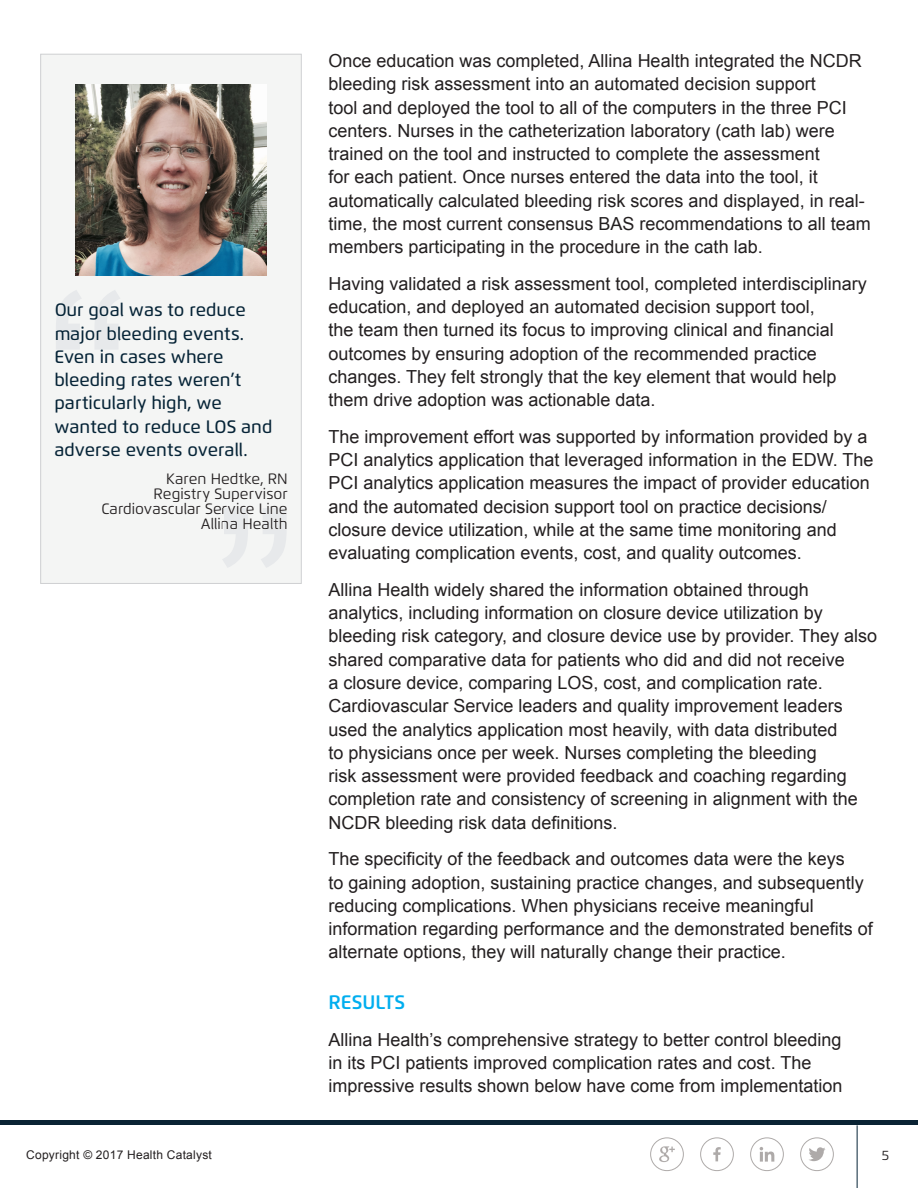
<style>
.page{position:relative;width:918px;height:1188px;background:#fff}
.page>*{position:absolute;margin:0;border:0;box-sizing:border-box;transform-origin:0 0}
.Section_Title{font:600 19.5px "Flexo";color:#00aeef}
.Body_Copy{font:18px/23.2px "Arial";color:#231f20}
.Quotation_body_copy{font:500 18px/23.2px "Flexo";color:#062437}
.Quotation_attributio{font:15px/15px "Flexo";color:#231f20;text-align:right}
.t1{font:13.5px "Flexo";color:#231f20}
.t2{font:12px "Arial";letter-spacing:.02em;color:#231f20}
</style>
<div class="page">
<svg style="left:659px;top:1146px;width:16px;height:16px"></svg>
<div style="left:650px;top:1137px;width:34px;height:34px;border:1px solid #aeaaa9;border-radius:50%"></div>
<hr style="left:857px;top:1125px;width:1px;height:63px;background:#062437">
<div style="left:0;top:1120px;width:918px;height:5px;background:#0a2334"></div>
<svg style="left:809px;top:1147px;width:17px;height:14px"></svg>
<div style="left:800px;top:1137px;width:34px;height:34px;border:1px solid #aeaaa9;border-radius:50%"></div>
<svg style="left:713px;top:1147px;width:8px;height:14px"></svg>
<div style="left:700px;top:1137px;width:34px;height:34px;border:1px solid #aeaaa9;border-radius:50%"></div>
<svg style="left:760px;top:1147px;width:14px;height:15px"></svg>
<div style="left:750px;top:1137px;width:34px;height:34px;border:1px solid #aeaaa9;border-radius:50%"></div>
<div style="left:41px;top:54px;width:260px;height:529px;background:#f4f5f4"></div>
<div style="left:40px;top:54px;width:262px;height:530px;border:1px solid #cfd0d2"></div>
<svg style="left:56px;top:290px;width:64px;height:59px"></svg>
<svg style="left:223px;top:508px;width:63px;height:59px"></svg>
<img style="left:76px;top:84px;width:190px;height:191px">
<p class="Quotation_body_copy" style="left:54px;top:298px;width:220px">Our goal was to reduce major bleeding events.<br>Even in cases where bleeding rates weren’t particularly high, we wanted to reduce LOS and adverse events overall.</p>
<p class="Quotation_attributio" style="left:101px;top:472px;width:188px">Karen Hedtke, RN<br>Registry Supervisor<br>Cardiovascular Service Line<br>Allina Health</p>
<p class="Body_Copy" style="left:328px;top:49px;width:544px">Once education was completed, Allina Health integrated the NCDR bleeding risk assessment into an automated decision support<br>tool and deployed the tool to all of the computers in the three PCI centers. Nurses in the catheterization laboratory (cath lab) were trained on the tool and instructed to complete the assessment<br>for each patient. Once nurses entered the data into the tool, it automatically calculated bleeding risk scores and displayed, in real&shy;time, the most current consensus BAS recommendations to all team members participating in the procedure in the cath lab.</p>
<p class="Body_Copy" style="left:328px;top:272px;width:540px">Having validated a risk assessment tool, completed interdisciplinary education, and deployed an automated decision support tool,<br>the team then turned its focus to improving clinical and financial outcomes by ensuring adoption of the recommended practice changes. They felt strongly that the key element that would help them drive adoption was actionable data.</p>
<p class="Body_Copy" style="left:328px;top:425px;width:546px">The improvement effort was supported by information provided by a PCI analytics application that leveraged information in the EDW. The PCI analytics application measures the impact of provider education and the automated decision support tool on practice decisions/ closure device utilization, while at the same time monitoring and evaluating complication events, cost, and quality outcomes.</p>
<p class="Body_Copy" style="left:328px;top:578px;width:550px">Allina Health widely shared the information obtained through analytics, including information on closure device utilization by bleeding risk category, and closure device use by provider. They also shared comparative data for patients who did and did not receive<br>a closure device, comparing LOS, cost, and complication rate.<br>Cardiovascular Service leaders and quality improvement leaders used the analytics application most heavily, with data distributed<br>to physicians once per week. Nurses completing the bleeding<br>risk assessment were provided feedback and coaching regarding completion rate and consistency of screening in alignment with the NCDR bleeding risk data definitions.</p>
<p class="Body_Copy" style="left:328px;top:848px;width:546px">The specificity of the feedback and outcomes data were the keys<br>to gaining adoption, sustaining practice changes, and subsequently reducing complications. When physicians receive meaningful information regarding performance and the demonstrated benefits of alternate options, they will naturally change their practice.</p>
<p class="Section_Title" style="left:328px;top:990px;width:78px">RESULTS</p>
<p class="Body_Copy" style="left:328px;top:1028px;width:516px">Allina Health’s comprehensive strategy to better control bleeding in its PCI patients improved complication rates and cost. The impressive results shown below have come from implementation</p>
<p class="t2" style="left:26px;top:1147px;width:187px">Copyright © 2017 Health Catalyst</p>
<p class="t1" style="left:882px;top:1147px;width:9px">5</p>
</div>
